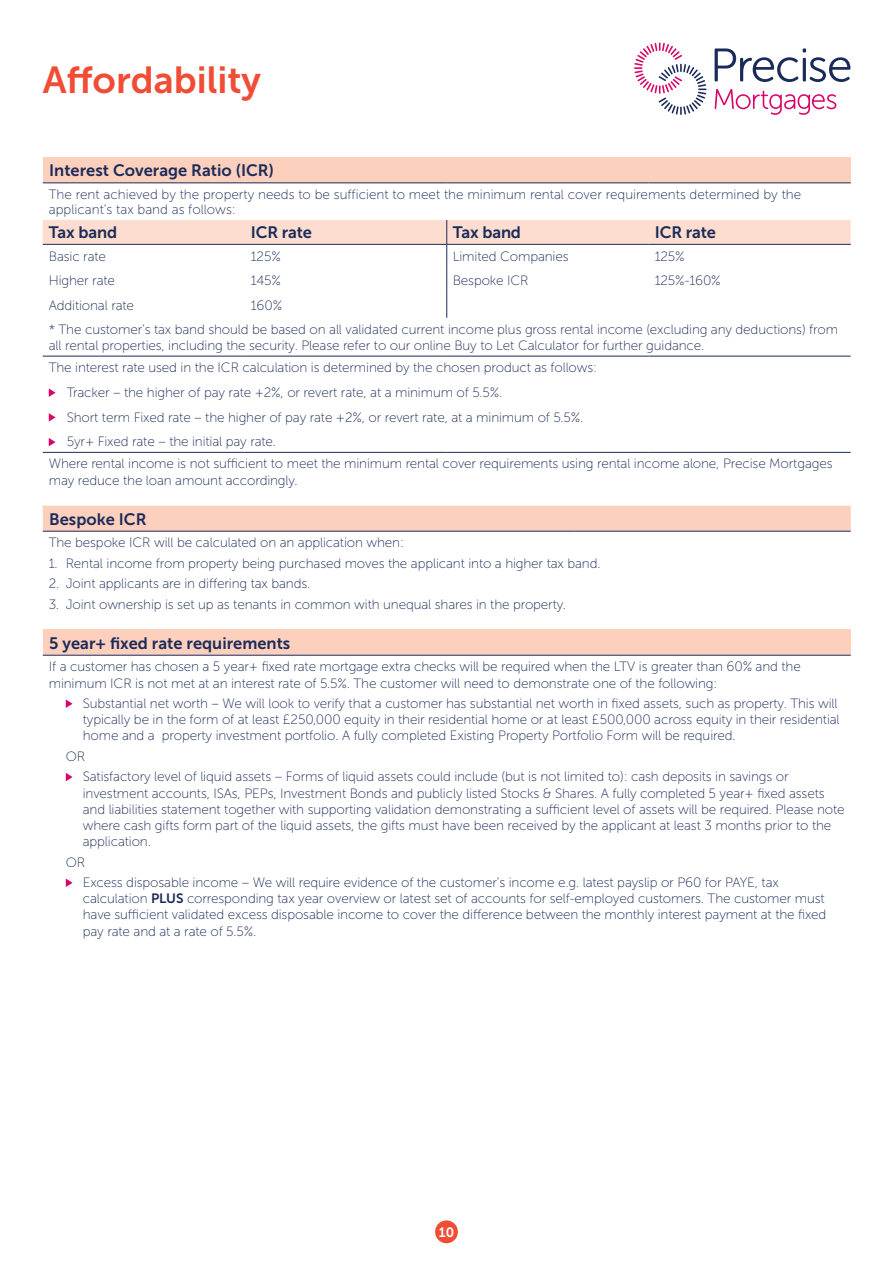
<style>
.page{position:relative;width:893px;height:1263px;background:#fff}
.page>*{position:absolute;margin:0;border:0;box-sizing:border-box;transform-origin:0 0}
.t1{font:37.5px "Museo Sans 700";color:#ef4d35}
.t2{font:16.5px "Museo Sans 700";color:#1b2b59}
.indent{font:13.5px/16.2px "Museo Sans 100";letter-spacing:-.01em;color:#1b2b59}
.t3{font:13.5px "Museo Sans 700";color:#fff}
.s1{font-family:"Museo Sans 700"}
</style>
<div class="page">
<div style="left:435px;top:1220px;width:23px;height:23px;background:#ef4d35;border-radius:50%"></div>
<div style="left:43px;top:506px;width:808px;height:25px;background:#fcd0bd"></div>
<hr style="left:43px;top:531px;width:255px;height:1px;background:#1b2b59">
<hr style="left:298px;top:531px;width:276px;height:1px;background:#1b2b59">
<hr style="left:574px;top:531px;width:277px;height:1px;background:#1b2b59">
<svg style="left:715px;top:48px;width:135px;height:34px"></svg>
<svg style="left:715px;top:89px;width:121px;height:26px"></svg>
<svg style="left:634px;top:43px;width:72px;height:72px"></svg>
<div style="left:43px;top:157px;width:808px;height:26px;background:#fcd0bd"></div>
<hr style="left:43px;top:182px;width:202px;height:1px;background:#1b2b59">
<hr style="left:245px;top:182px;width:202px;height:1px;background:#1b2b59">
<hr style="left:447px;top:182px;width:202px;height:1px;background:#1b2b59">
<hr style="left:649px;top:182px;width:202px;height:1px;background:#1b2b59">
<hr style="left:43px;top:356px;width:202px;height:1px;background:#1b2b59">
<hr style="left:245px;top:356px;width:202px;height:1px;background:#1b2b59">
<hr style="left:447px;top:356px;width:202px;height:1px;background:#1b2b59">
<hr style="left:649px;top:356px;width:202px;height:1px;background:#1b2b59">
<hr style="left:43px;top:452px;width:202px;height:1px;background:#1b2b59">
<hr style="left:245px;top:452px;width:202px;height:1px;background:#1b2b59">
<hr style="left:447px;top:452px;width:202px;height:1px;background:#1b2b59">
<hr style="left:649px;top:452px;width:202px;height:1px;background:#1b2b59">
<svg style="left:43px;top:220px;width:808px;height:98px"></svg>
<hr style="left:43px;top:244px;width:202px;height:1px;background:#1b2b59">
<hr style="left:245px;top:244px;width:202px;height:1px;background:#1b2b59">
<hr style="left:447px;top:244px;width:202px;height:1px;background:#1b2b59">
<hr style="left:649px;top:244px;width:202px;height:1px;background:#1b2b59">
<svg style="left:49px;top:388px;width:7px;height:9px"></svg>
<svg style="left:49px;top:413px;width:7px;height:9px"></svg>
<svg style="left:49px;top:438px;width:7px;height:8px"></svg>
<div style="left:43px;top:630px;width:808px;height:25px;background:#fcd0bd"></div>
<hr style="left:43px;top:655px;width:808px;height:1px;background:#1b2b59">
<svg style="left:66px;top:699px;width:7px;height:9px"></svg>
<svg style="left:66px;top:773px;width:7px;height:8px"></svg>
<svg style="left:66px;top:878px;width:7px;height:9px"></svg>
<p class="t1" style="left:43px;top:59px;width:220px">Affordability</p>
<p class="t2" style="left:49px;top:161px;width:226px">Interest Coverage Ratio (ICR)</p>
<p class="indent" style="left:49px;top:187px;width:754px;line-height:15px">The rent achieved by the property needs to be sufficient to meet the minimum rental cover requirements determined by the applicant’s tax band as follows:</p>
<p class="t2" style="left:49px;top:223px;width:70px">Tax band</p>
<p class="t2" style="left:251px;top:223px;width:63px">ICR rate</p>
<p class="t2" style="left:453px;top:223px;width:70px">Tax band</p>
<p class="t2" style="left:655px;top:223px;width:63px">ICR rate</p>
<p class="indent" style="left:49px;top:249px;width:59px">Basic rate</p>
<p class="indent" style="left:251px;top:249px;width:32px">125%</p>
<p class="indent" style="left:453px;top:249px;width:117px">Limited Companies</p>
<p class="indent" style="left:655px;top:249px;width:32px">125%</p>
<p class="indent" style="left:49px;top:273px;width:68px">Higher rate</p>
<p class="indent" style="left:251px;top:273px;width:32px">145%</p>
<p class="indent" style="left:453px;top:273px;width:77px">Bespoke ICR</p>
<p class="indent" style="left:655px;top:273px;width:68px">125%-160%</p>
<p class="indent" style="left:49px;top:297px;width:87px">Additional rate</p>
<p class="indent" style="left:251px;top:297px;width:33px">160%</p>
<p class="indent" style="left:49px;top:321px;width:791px">* The customer’s tax band should be based on all validated current income plus gross rental income (excluding any deductions) from all rental properties, including the security. Please refer to our online Buy to Let Calculator for further guidance.</p>
<p class="indent" style="left:49px;top:360px;width:550px">The interest rate used in the ICR calculation is determined by the chosen product as follows:</p>
<p class="indent" style="left:67px;top:384px;width:437px">Tracker – the higher of pay rate +2%, or revert rate, at a minimum of 5.5%.</p>
<p class="indent" style="left:67px;top:409px;width:518px">Short term Fixed rate – the higher of pay rate +2%, or revert rate, at a minimum of 5.5%.</p>
<p class="indent" style="left:67px;top:434px;width:211px">5yr+ Fixed rate – the initial pay rate.</p>
<p class="indent" style="left:49px;top:456px;width:785px">Where rental income is not sufficient to meet the minimum rental cover requirements using rental income alone, Precise Mortgages may reduce the loan amount accordingly.</p>
<p class="t2" style="left:49px;top:510px;width:99px">Bespoke ICR</p>
<p class="indent" style="left:49px;top:535px;width:357px">The bespoke ICR will be calculated on an application when:</p>
<p class="indent" style="left:49px;top:555px;width:553px">1. Rental income from property being purchased moves the applicant into a higher tax band.</p>
<p class="indent" style="left:49px;top:576px;width:263px">2. Joint applicants are in differing tax bands.</p>
<p class="indent" style="left:49px;top:596px;width:519px">3. Joint ownership is set up as tenants in common with unequal shares in the property.</p>
<p class="t2" style="left:49px;top:634px;width:243px">5 year+ fixed rate requirements</p>
<p class="indent" style="left:49px;top:659px;width:754px">If a customer has chosen a 5 year+ fixed rate mortgage extra checks will be required when the LTV is greater than 60% and the minimum ICR is not met at an interest rate of 5.5%. The customer will need to demonstrate one of the following:</p>
<p class="indent" style="left:83px;top:695px;width:758px">Substantial net worth – We will look to verify that a customer has substantial net worth in fixed assets, such as property. This will typically be in the form of at least £250,000 equity in their residential home or at least £500,000 across equity in their residential home and a property investment portfolio. A fully completed Existing Property Portfolio Form will be required.</p>
<p class="indent" style="left:66px;top:748px;width:21px">OR</p>
<p class="indent" style="left:83px;top:769px;width:763px">Satisfactory level of liquid assets – Forms of liquid assets could include (but is not limited to): cash deposits in savings or investment accounts, ISAs, PEPs, Investment Bonds and publicly listed Stocks &amp; Shares. A fully completed 5 year+ fixed assets and liabilities statement together with supporting validation demonstrating a sufficient level of assets will be required. Please note where cash gifts form part of the liquid assets, the gifts must have been received by the applicant at least 3 months prior to the application.</p>
<p class="indent" style="left:66px;top:854px;width:21px">OR</p>
<p class="indent" style="left:83px;top:874px;width:745px">Excess disposable income – We will require evidence of the customer’s income e.g. latest payslip or P60 for PAYE, tax calculation <span class="s1">PLUS</span> corresponding tax year overview or latest set of accounts for self-employed customers. The customer must have sufficient validated excess disposable income to cover the difference between the monthly interest payment at the fixed pay rate and at a rate of 5.5%.</p>
<p class="t3" style="left:439px;top:1224px;width:17px">10</p>
</div>
